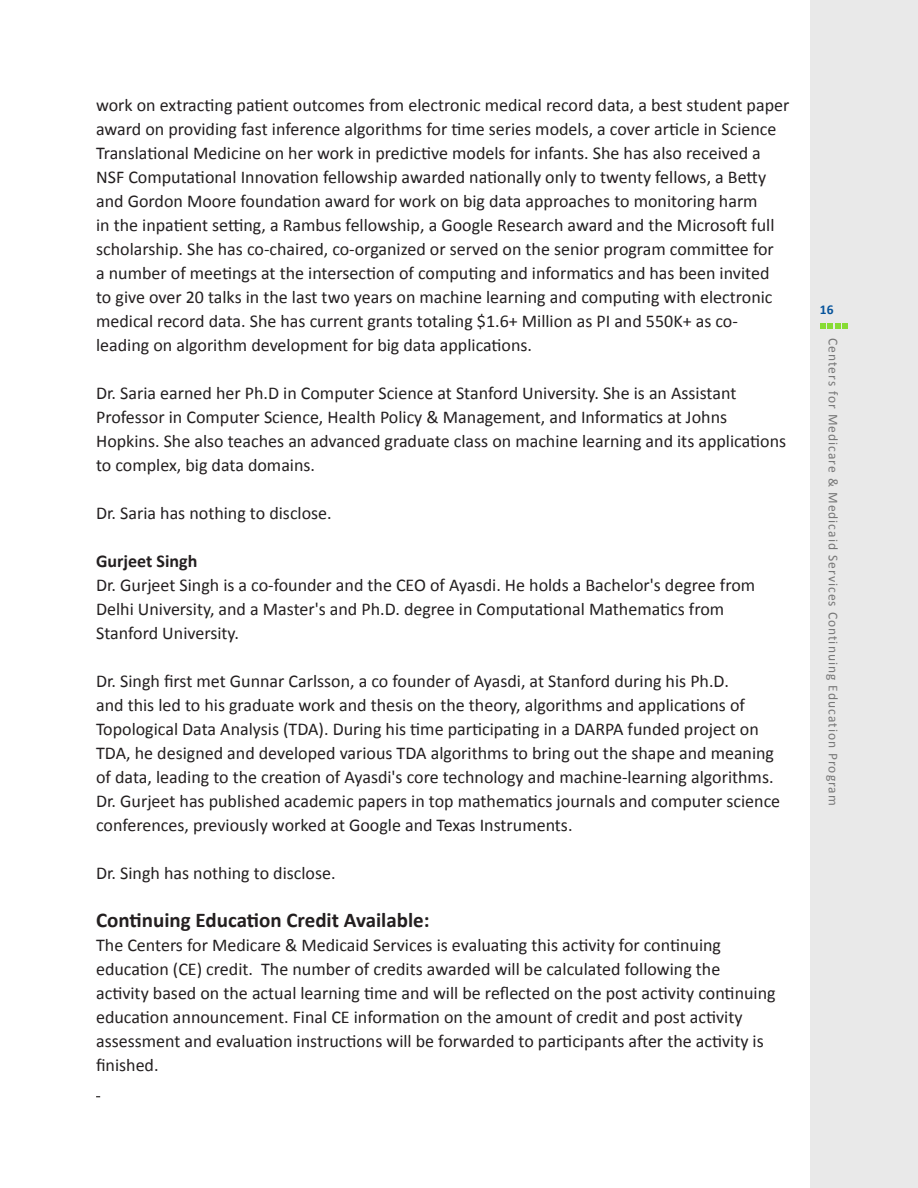
<style>
.page{position:relative;width:918px;height:1188px;background:#fff}
.page>*{position:absolute;margin:0;border:0;box-sizing:border-box;transform-origin:0 0}
.t1{font:700 21px "Calibri";color:#231f20}
.t2{font:18px/24px "Calibri";color:#231f20}
.t3{font:700 18px "Calibri";color:#231f20}
.t4{font:13.5px "Calibri";letter-spacing:.075em;color:#777}
.t5{font:700 13.5px "Calibri";color:#06539b}
</style>
<div class="page">
<div style="left:810px;top:0;width:108px;height:1188px;background:#e9e9e9"></div>
<svg style="left:820px;top:323px;width:28px;height:6px"></svg>
<p class="t2" style="left:96px;top:93px;width:695px">work on extracting patient outcomes from electronic medical record data, a best student paper award on providing fast inference algorithms for time series models, a cover article in Science Translational Medicine on her work in predictive models for infants. She has also received a NSF Computational Innovation fellowship awarded nationally only to twenty fellows, a Betty and Gordon Moore foundation award for work on big data approaches to monitoring harm<br>in the inpatient setting, a Rambus fellowship, a Google Research award and the Microsoft full scholarship. She has co-chaired, co-organized or served on the senior program committee for<br>a number of meetings at the intersection of computing and informatics and has been invited<br>to give over 20 talks in the last two years on machine learning and computing with electronic medical record data. She has current grants totaling $1.6+ Million as PI and 550K+ as co&shy;leading on algorithm development for big data applications.</p>
<p class="t2" style="left:96px;top:381px;width:692px">Dr. Saria earned her Ph.D in Computer Science at Stanford University. She is an Assistant Professor in Computer Science, Health Policy &amp; Management, and Informatics at Johns Hopkins. She also teaches an advanced graduate class on machine learning and its applications to complex, big data domains.</p>
<p class="t2" style="left:96px;top:501px;width:237px">Dr. Saria has nothing to disclose.</p>
<p class="t3" style="left:96px;top:549px;width:103px">Gurjeet Singh</p>
<p class="t2" style="left:96px;top:573px;width:661px">Dr. Gurjeet Singh is a co-founder and the CEO of Ayasdi. He holds a Bachelor's degree from<br>Delhi University, and a Master's and Ph.D. degree in Computational Mathematics from<br>Stanford University.</p>
<p class="t2" style="left:96px;top:669px;width:686px">Dr. Singh first met Gunnar Carlsson, a co founder of Ayasdi, at Stanford during his Ph.D.<br>and this led to his graduate work and thesis on the theory, algorithms and applications of Topological Data Analysis (TDA). During his time participating in a DARPA funded project on TDA, he designed and developed various TDA algorithms to bring out the shape and meaning of data, leading to the creation of Ayasdi's core technology and machine-learning algorithms.<br>Dr. Gurjeet has published academic papers in top mathematics journals and computer science conferences, previously worked at Google and Texas Instruments.</p>
<p class="t2" style="left:96px;top:861px;width:241px">Dr. Singh has nothing to disclose.</p>
<p class="t1" style="left:96px;top:906px;width:335px">Continuing Education Credit Available:</p>
<p class="t2" style="left:96px;top:933px;width:681px">The Centers for Medicare &amp; Medicaid Services is evaluating this activity for continuing education (CE) credit. The number of credits awarded will be calculated following the activity based on the actual learning time and will be reflected on the post activity continuing education announcement. Final CE information on the amount of credit and post activity assessment and evaluation instructions will be forwarded to participants after the activity is finished.</p>
<p class="t5" style="left:820px;top:300px;width:15px">16</p>
<p class="t4" style="left:842px;top:338px;width:469px;rotate:90deg">Centers for Medicare &amp; Medicaid Services Continuing Education Program</p>
</div>
